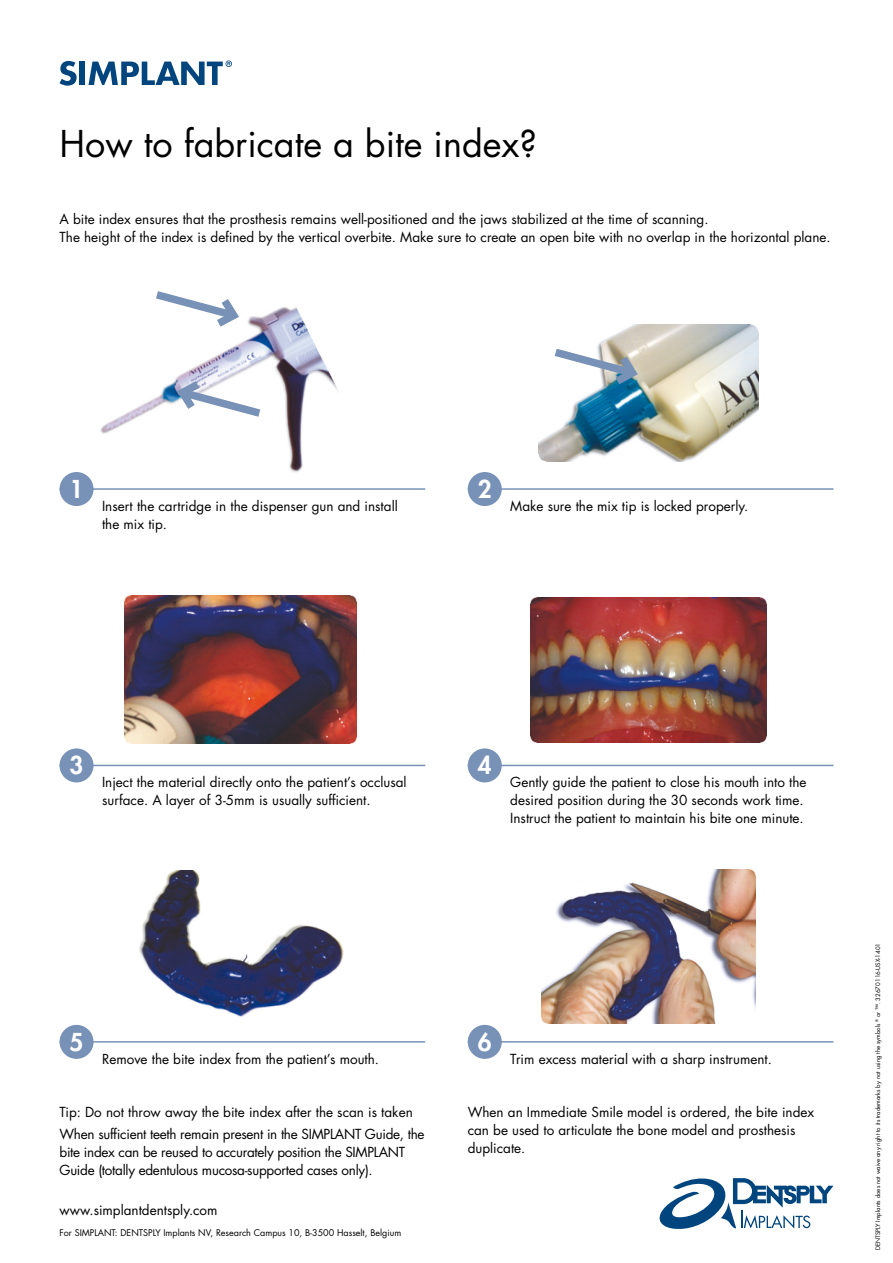
<style>
.page{position:relative;width:893px;height:1263px;background:#fff}
.page>*{position:absolute;margin:0;border:0;box-sizing:border-box;transform-origin:0 0}
.t1{font:36px "Futura Std";color:#000}
.t2{font:800 24px "Futura Std";color:#fff}
.t3{font:13.5px/18px "Futura Std";color:#000}
.t4{font:13.5px/22.2px "Futura Std";letter-spacing:-.02em;color:#000}
.t5{font:9px "Futura Std";color:#000}
.t6{font:6px "Futura Std";color:#000}
</style>
<div class="page">
<svg style="left:60px;top:61px;width:17px;height:25px"></svg>
<div style="left:80px;top:62px;width:5px;height:23px;background:#00457d"></div>
<svg style="left:89px;top:61px;width:143px;height:24px"></svg>
<img style="left:63px;top:307px;width:275px;height:172px">
<img style="left:538px;top:325px;width:221px;height:137px">
<img style="left:124px;top:596px;width:232px;height:147px">
<img style="left:531px;top:597px;width:235px;height:145px">
<img style="left:139px;top:871px;width:205px;height:146px">
<img style="left:541px;top:869px;width:215px;height:154px">
<svg style="left:148px;top:291px;width:96px;height:42px"></svg>
<svg style="left:172px;top:374px;width:96px;height:48px"></svg>
<svg style="left:546px;top:343px;width:97px;height:48px"></svg>
<hr style="left:60px;top:488px;width:365px;height:2px;background:#7891b7">
<hr style="left:60px;top:765px;width:365px;height:1px;background:#7891b7">
<hr style="left:60px;top:1041px;width:365px;height:1px;background:#7891b7">
<hr style="left:468px;top:488px;width:365px;height:2px;background:#7891b7">
<hr style="left:468px;top:765px;width:365px;height:1px;background:#7891b7">
<hr style="left:468px;top:1041px;width:365px;height:1px;background:#7891b7">
<div style="left:60px;top:472px;width:34px;height:34px;background:#7891b7;border-radius:50%"></div>
<div style="left:468px;top:472px;width:34px;height:34px;background:#7891b7;border-radius:50%"></div>
<div style="left:60px;top:748px;width:34px;height:34px;background:#7891b7;border-radius:50%"></div>
<div style="left:468px;top:748px;width:34px;height:34px;background:#7891b7;border-radius:50%"></div>
<div style="left:60px;top:1025px;width:34px;height:34px;background:#7891b7;border-radius:50%"></div>
<div style="left:468px;top:1025px;width:34px;height:34px;background:#7891b7;border-radius:50%"></div>
<svg style="left:660px;top:1178px;width:173px;height:51px"></svg>
<h1 class="t1" style="left:60px;top:121px;width:479px">How to fabricate a bite index?</h1>
<p class="t3" style="left:60px;top:210px;width:773px">A bite index ensures that the prosthesis remains well-positioned and the jaws stabilized at the time of scanning.<br>The height of the index is defined by the vertical overbite. Make sure to create an open bite with no overlap in the horizontal plane.</p>
<h2 class="t2" style="left:70px;top:474px;width:15px">1</h2>
<h2 class="t2" style="left:478px;top:474px;width:15px">2</h2>
<p class="t3" style="left:102px;top:497px;width:297px">Insert the cartridge in the dispenser gun and install the mix tip.</p>
<p class="t3" style="left:510px;top:497px;width:239px">Make sure the mix tip is locked properly.</p>
<h2 class="t2" style="left:70px;top:750px;width:15px">3</h2>
<h2 class="t2" style="left:478px;top:750px;width:15px">4</h2>
<p class="t3" style="left:102px;top:773px;width:306px">Inject the material directly onto the patient’s occlusal surface. A layer of 3-5mm is usually sufficient.</p>
<p class="t3" style="left:510px;top:773px;width:298px">Gently guide the patient to close his mouth into the desired position during the 30 seconds work time.<br>Instruct the patient to maintain his bite one minute.</p>
<h2 class="t2" style="left:70px;top:1027px;width:15px">5</h2>
<h2 class="t2" style="left:478px;top:1027px;width:15px">6</h2>
<p class="t3" style="left:102px;top:1050px;width:279px">Remove the bite index from the patient’s mouth.</p>
<p class="t3" style="left:510px;top:1050px;width:263px">Trim excess material with a sharp instrument.</p>
<p class="t4" style="left:60px;top:1101px;width:366px">Tip: Do not throw away the bite index after the scan is taken<br>When sufficient teeth remain present in the SIMPLANT Guide, the</p>
<p class="t4" style="left:60px;top:1143px;width:347px;line-height:18px">bite index can be reused to accurately position the SIMPLANT<br>Guide (totally edentulous mucosa-supported cases only).</p>
<p class="t3" style="left:60px;top:1201px;width:160px">www.simplantdentsply.com</p>
<p class="t5" style="left:60px;top:1227px;width:343px">For SIMPLANT: DENTSPLY Implants NV, Research Campus 10, B-3500 Hasselt, Belgium</p>
<p class="t3" style="left:468px;top:1103px;width:348px">When an Immediate Smile model is ordered, the bite index can be used to articulate the bone model and prosthesis duplicate.</p>
<p class="t6" style="left:874px;top:1250px;width:309px;rotate:-90deg">DENTSPLY Implants does not waive any right to its trademarks by not using the symbols <sup>®</sup> or ™. 32670116-USX-1401</p>
</div>
